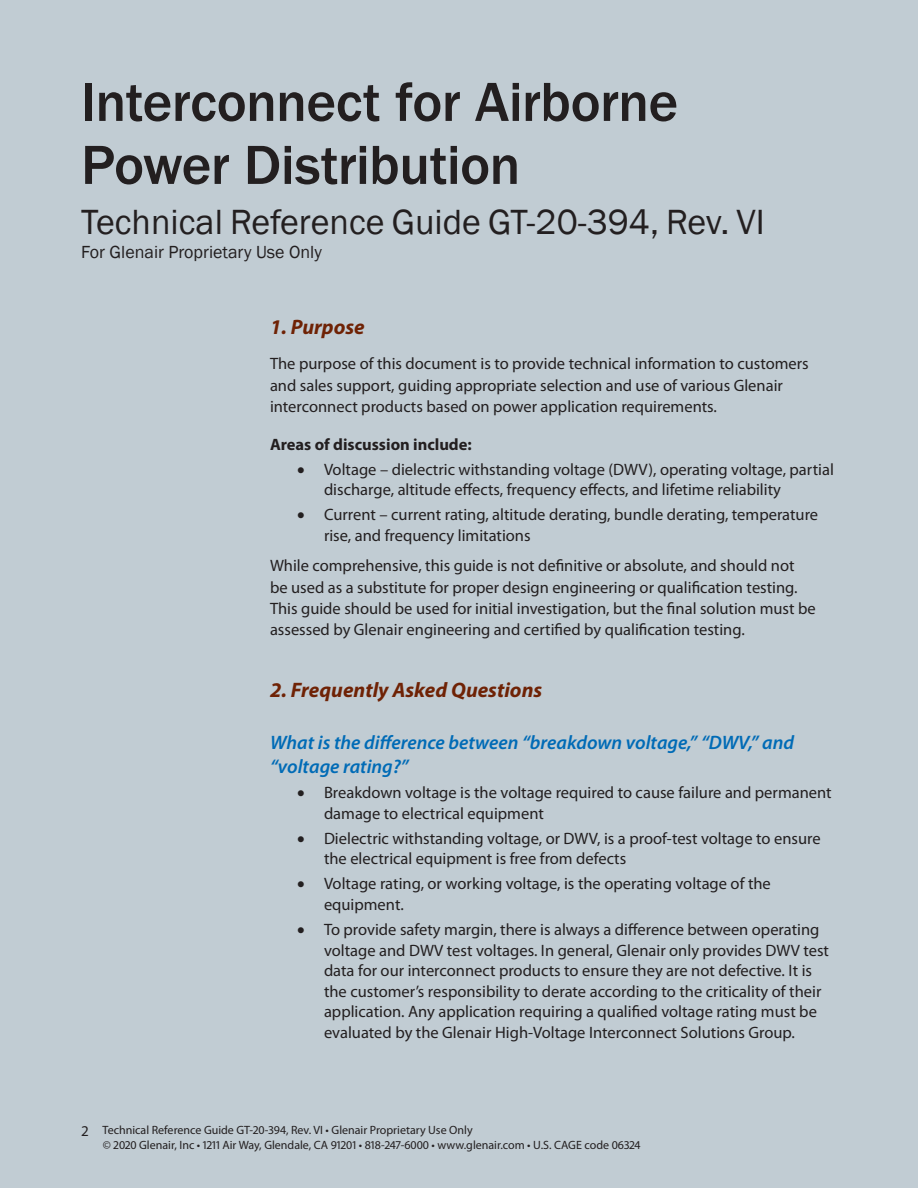
<style>
.page{position:relative;width:918px;height:1188px;background:#c1ccd3}
.page>*{position:absolute;margin:0;border:0;box-sizing:border-box;transform-origin:0 0}
.FC_title{font:500 57px/63px "Franklin Gothic";letter-spacing:-.01em;color:#231f20}
.FC_subhead{font:36px "Franklin Gothic";color:#231f20}
.HB{font:italic 700 21px "Myriad Pro";color:#6f2205}
.HCQ{font:italic 600 19.5px/24.3px "Myriad Pro";color:#006bb6}
.FC_subhead-2{font:18px "Franklin Gothic";color:#231f20}
.body_text{font:16.5px/20.5px "Myriad Pro";color:#231f20}
.HC{font:700 16.5px "Myriad Pro";color:#231f20}
.t1{font:12px/15px "Myriad Pro";color:#231f20}
.s1{font-size:15px}
</style>
<div class="page">
<p class="FC_title" style="left:81px;top:71px;width:599px">Interconnect for Airborne<br>Power Distribution</p>
<p class="FC_subhead" style="left:81px;top:200px;width:685px">Technical Reference Guide GT-20-394, Rev. VI</p>
<p class="FC_subhead-2" style="left:81px;top:241px;width:242px">For Glenair Proprietary Use Only</p>
<p class="HB" style="left:270px;top:314px;width:96px">1. Purpose</p>
<p class="body_text" style="left:270px;top:353px;width:540px;line-height:21.3px">The purpose of this document is to provide technical information to customers and sales support, guiding appropriate selection and use of various Glenair interconnect products based on power application requirements.</p>
<p class="HC" style="left:270px;top:433px;width:203px">Areas of discussion include:</p>
<p class="body_text" style="left:324px;top:459px;width:511px;text-indent:-27px">• Voltage – dielectric withstanding voltage (DWV), operating voltage, partial discharge, altitude effects, frequency effects, and lifetime reliability</p>
<p class="body_text" style="left:324px;top:504px;width:496px;text-indent:-27px">• Current – current rating, altitude derating, bundle derating, temperature rise, and frequency limitations</p>
<p class="body_text" style="left:270px;top:555px;width:547px;line-height:21.3px">While comprehensive, this guide is not definitive or absolute, and should not be used as a substitute for proper design engineering or qualification testing.<br>This guide should be used for initial investigation, but the final solution must be assessed by Glenair engineering and certified by qualification testing.</p>
<p class="HB" style="left:270px;top:676px;width:274px">2. Frequently Asked Questions</p>
<p class="HCQ" style="left:270px;top:729px;width:526px">What is the difference between “breakdown voltage,” “DWV,” and “voltage rating?”</p>
<p class="body_text" style="left:324px;top:782px;width:509px;text-indent:-27px">• Breakdown voltage is the voltage required to cause failure and permanent damage to electrical equipment</p>
<p class="body_text" style="left:324px;top:828px;width:498px;text-indent:-27px">• Dielectric withstanding voltage, or DWV, is a proof-test voltage to ensure the electrical equipment is free from defects</p>
<p class="body_text" style="left:324px;top:873px;width:448px;text-indent:-27px">• Voltage rating, or working voltage, is the operating voltage of the equipment.</p>
<p class="body_text" style="left:324px;top:919px;width:507px;text-indent:-27px">• To provide safety margin, there is always a difference between operating voltage and DWV test voltages. In general, Glenair only provides DWV test data for our interconnect products to ensure they are not defective. It is the customer’s responsibility to derate according to the criticality of their application. Any application requiring a qualified voltage rating must be evaluated by the Glenair High-Voltage Interconnect Solutions Group.</p>
<p class="t1" style="left:103px;top:1122px;width:539px;text-indent:-22px"><span class="s1">2</span> Technical Reference Guide GT-20-394, Rev. VI • Glenair Proprietary Use Only<br>© 2020 Glenair, Inc • 1211 Air Way, Glendale, CA 91201 • 818-247-6000 • www.glenair.com • U.S. CAGE code 06324</p>
</div>
